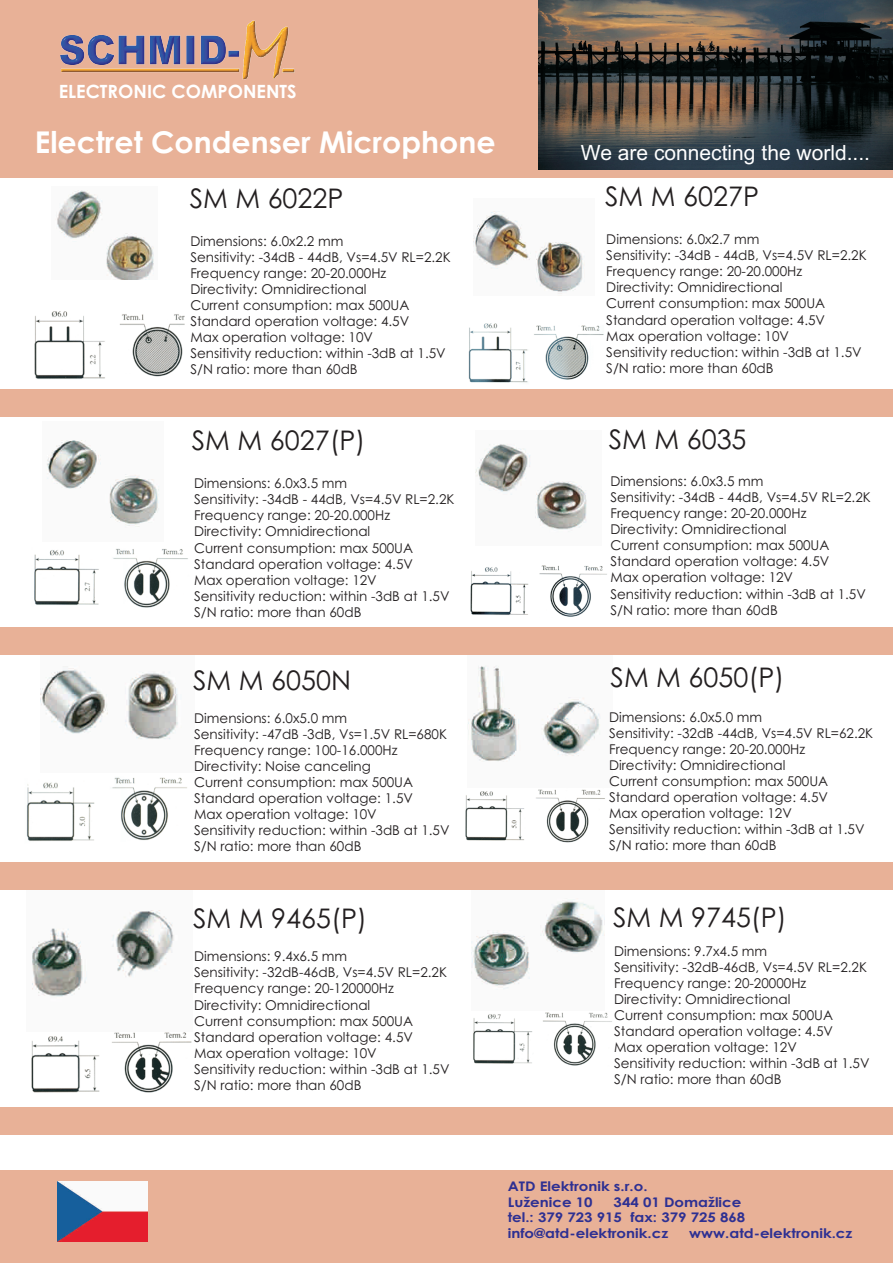
<style>
.page{position:relative;width:893px;height:1263px;background:#fff}
.page>*{position:absolute;margin:0;border:0;box-sizing:border-box;transform-origin:0 0}
.t1{font:700 30px "Century Gothic";color:#fff}
.t2{font:27px "Century Gothic";color:#231f20}
.t3{font:21px "Arial";color:#fff}
.t4{font:700 18.3px "Century Gothic";color:#fff}
.t5{font:13.5px/16px "Century Gothic";color:#231f20}
.t6{font:700 13.2px/15.5px "Century Gothic";color:#2e3092;scale:1.13 1}
</style>
<div class="page">
<img style="left:473px;top:1012px;width:139px;height:54px">
<img style="left:471px;top:898px;width:134px;height:91px">
<img style="left:22px;top:1032px;width:182px;height:103px">
<img style="left:32px;top:910px;width:142px;height:87px">
<img style="left:465px;top:789px;width:140px;height:54px">
<img style="left:468px;top:665px;width:133px;height:97px">
<img style="left:26px;top:777px;width:161px;height:64px">
<img style="left:41px;top:666px;width:137px;height:73px">
<img style="left:459px;top:565px;width:159px;height:63px">
<img style="left:476px;top:444px;width:111px;height:88px">
<img style="left:22px;top:548px;width:178px;height:80px">
<img style="left:47px;top:440px;width:112px;height:87px">
<img style="left:474px;top:211px;width:111px;height:85px">
<img style="left:468px;top:323px;width:136px;height:60px">
<img style="left:55px;top:190px;width:99px;height:90px">
<div style="left:0;top:0;width:893px;height:177px;background:#e8b197"></div>
<img style="left:61px;top:21px;width:234px;height:58px">
<img style="left:538px;top:0;width:355px;height:169px">
<div style="left:0;top:1170px;width:893px;height:93px;background:#e8b197"></div>
<img style="left:58px;top:1181px;width:89px;height:60px">
<img style="left:16px;top:311px;width:187px;height:106px">
<div style="left:0;top:389px;width:893px;height:27px;background:#e8b197"></div>
<div style="left:0;top:628px;width:893px;height:27px;background:#e8b197"></div>
<div style="left:0;top:862px;width:893px;height:28px;background:#e8b197"></div>
<div style="left:0;top:1107px;width:893px;height:27px;background:#e8b197"></div>
<h3 class="t4" style="left:59px;top:84px;width:239px">ELECTRONIC COMPONENTS</h3>
<h1 class="t1" style="left:35px;top:131px;width:462px">Electret Condenser Microphone</h1>
<h2 class="t2" style="left:190px;top:187px;width:155px">SM M 6022P</h2>
<p class="t5" style="left:190px;top:234px;width:262px">Dimensions: 6.0x2.2 mm<br>Sensitivity: -34dB - 44dB, Vs=4.5V RL=2.2K<br>Frequency range: 20-20.000Hz<br>Directivity: Omnidirectional<br>Current consumption: max 500UA<br>Standard operation voltage: 4.5V<br>Max operation voltage: 10V<br>Sensitivity reduction: within -3dB at 1.5V<br>S/N ratio: more than 60dB</p>
<h2 class="t2" style="left:192px;top:430px;width:175px">SM M 6027(P)</h2>
<p class="t5" style="left:194px;top:476px;width:262px">Dimensions: 6.0x3.5 mm<br>Sensitivity: -34dB - 44dB, Vs=4.5V RL=2.2K<br>Frequency range: 20-20.000Hz<br>Directivity: Omnidirectional<br>Current consumption: max 500UA<br>Standard operation voltage: 4.5V<br>Max operation voltage: 12V<br>Sensitivity reduction: within -3dB at 1.5V<br>S/N ratio: more than 60dB</p>
<h2 class="t2" style="left:193px;top:670px;width:159px">SM M 6050N</h2>
<p class="t5" style="left:194px;top:711px;width:257px">Dimensions: 6.0x5.0 mm<br>Sensitivity: -47dB -3dB, Vs=1.5V RL=680K<br>Frequency range: 100-16.000Hz<br>Directivity: Noise canceling<br>Current consumption: max 500UA<br>Standard operation voltage: 1.5V<br>Max operation voltage: 10V<br>Sensitivity reduction: within -3dB at 1.5V<br>S/N ratio: more than 60dB</p>
<h3 class="t3" style="left:581px;top:144px;width:291px">We are connecting the world....</h3>
<h2 class="t2" style="left:605px;top:186px;width:155px">SM M 6027P</h2>
<p class="t5" style="left:606px;top:232px;width:262px">Dimensions: 6.0x2.7 mm<br>Sensitivity: -34dB - 44dB, Vs=4.5V RL=2.2K<br>Frequency range: 20-20.000Hz<br>Directivity: Omnidirectional<br>Current consumption: max 500UA<br>Standard operation voltage: 4.5V<br>Max operation voltage: 10V<br>Sensitivity reduction: within -3dB at 1.5V<br>S/N ratio: more than 60dB</p>
<h2 class="t2" style="left:609px;top:429px;width:139px">SM M 6035</h2>
<p class="t5" style="left:610px;top:474px;width:262px">Dimensions: 6.0x3.5 mm<br>Sensitivity: -34dB - 44dB, Vs=4.5V RL=2.2K<br>Frequency range: 20-20.000Hz<br>Directivity: Omnidirectional<br>Current consumption: max 500UA<br>Standard operation voltage: 4.5V<br>Max operation voltage: 12V<br>Sensitivity reduction: within -3dB at 1.5V<br>S/N ratio: more than 60dB</p>
<h2 class="t2" style="left:611px;top:667px;width:175px">SM M 6050(P)</h2>
<p class="t5" style="left:609px;top:710px;width:266px">Dimensions: 6.0x5.0 mm<br>Sensitivity: -32dB -44dB, Vs=4.5V RL=62.2K<br>Frequency range: 20-20.000Hz<br>Directivity: Omnidirectional<br>Current consumption: max 500UA<br>Standard operation voltage: 4.5V<br>Max operation voltage: 12V<br>Sensitivity reduction: within -3dB at 1.5V<br>S/N ratio: more than 60dB</p>
<h2 class="t2" style="left:613px;top:906px;width:175px">SM M 9745(P)</h2>
<h2 class="t2" style="left:193px;top:907px;width:175px">SM M 9465(P)</h2>
<p class="t5" style="left:194px;top:949px;width:257px">Dimensions: 9.4x6.5 mm<br>Sensitivity: -32dB-46dB, Vs=4.5V RL=2.2K<br>Frequency range: 20-120000Hz<br>Directivity: Omnidirectional<br>Current consumption: max 500UA<br>Standard operation voltage: 4.5V<br>Max operation voltage: 10V<br>Sensitivity reduction: within -3dB at 1.5V<br>S/N ratio: more than 60dB</p>
<p class="t5" style="left:614px;top:944px;width:257px">Dimensions: 9.7x4.5 mm<br>Sensitivity: -32dB-46dB, Vs=4.5V RL=2.2K<br>Frequency range: 20-20000Hz<br>Directivity: Omnidirectional<br>Current consumption: max 500UA<br>Standard operation voltage: 4.5V<br>Max operation voltage: 12V<br>Sensitivity reduction: within -3dB at 1.5V<br>S/N ratio: more than 60dB</p>
<p class="t6" style="left:508px;top:1180px;width:125px">ATD Elektronik s.r.o.<br>Luženice 10</p>
<p class="t6" style="left:508px;top:1195px;width:212px;text-indent:106px">344 01 Domažlice tel.: 379 723 915 fax: 379 725 868 info@atd-elektronik.cz</p>
<p class="t6" style="left:689px;top:1226px;width:146px">www.atd-elektronik.cz</p>
</div>
